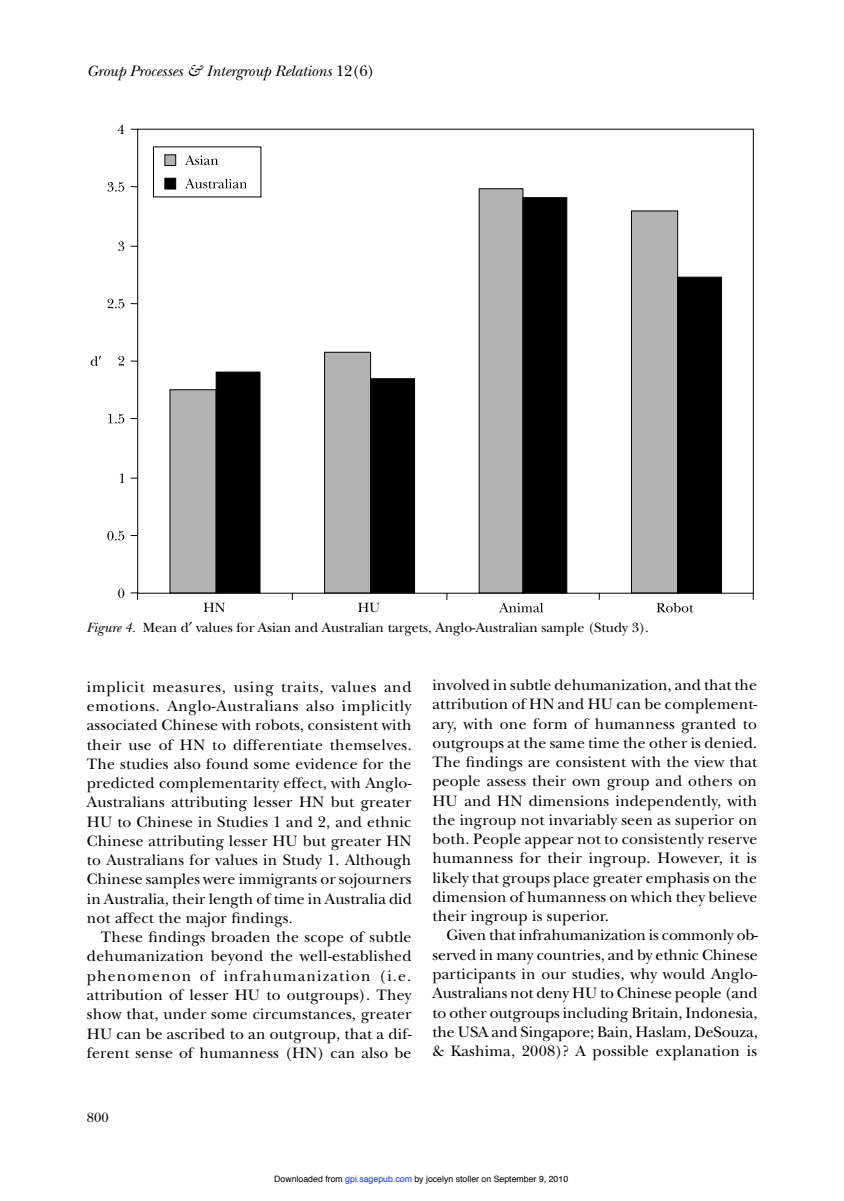
<style>
.page{position:relative;width:844px;height:1201px;background:#fff}
.page>*{position:absolute;margin:0;border:0;box-sizing:border-box;transform-origin:0 0}
.t1{font:15.75px/19.2px "New Baskerville";letter-spacing:.015em;color:#000;text-align:justify}
.t2{font:italic 15.75px "New Baskerville";color:#000}
.t3{font:14px "New Baskerville";color:#000}
.t4{font:8.75px "Helvetica";color:#000}
.s1{font-style:normal}
.s2{font-style:italic}
.s3{color:#0a31ff}
</style>
<div class="page">
<svg style="left:91px;top:356px;width:10px;height:10px"></svg>
<div style="left:169px;top:389px;width:47px;height:204px;background:#b3b3b3"></div>
<div style="left:216px;top:371px;width:44px;height:222px;background:#000"></div>
<div style="left:324px;top:352px;width:47px;height:241px;background:#b3b3b3;border:1px solid #000"></div>
<div style="left:370px;top:378px;width:45px;height:215px;background:#000"></div>
<div style="left:478px;top:188px;width:45px;height:405px;background:#b3b3b3"></div>
<div style="left:522px;top:197px;width:45px;height:396px;background:#000;border:1px solid #000"></div>
<div style="left:631px;top:210px;width:47px;height:383px;background:#b3b3b3;border:1px solid #000"></div>
<div style="left:677px;top:277px;width:44px;height:316px;background:#000"></div>
<svg style="left:130px;top:592px;width:8px;height:8px"></svg>
<svg style="left:118px;top:588px;width:6px;height:10px"></svg>
<svg style="left:107px;top:530px;width:17px;height:10px"></svg>
<svg style="left:120px;top:473px;width:4px;height:10px"></svg>
<svg style="left:108px;top:413px;width:16px;height:10px"></svg>
<svg style="left:118px;top:356px;width:6px;height:10px"></svg>
<svg style="left:107px;top:298px;width:17px;height:11px"></svg>
<svg style="left:118px;top:241px;width:6px;height:10px"></svg>
<svg style="left:107px;top:182px;width:17px;height:10px"></svg>
<svg style="left:118px;top:124px;width:6px;height:10px"></svg>
<svg style="left:203px;top:602px;width:22px;height:10px"></svg>
<svg style="left:358px;top:602px;width:21px;height:10px"></svg>
<svg style="left:499px;top:602px;width:44px;height:10px"></svg>
<svg style="left:656px;top:602px;width:37px;height:10px"></svg>
<div style="left:164px;top:154px;width:12px;height:12px;background:#b3b3b3;border:1px solid #000"></div>
<svg style="left:185px;top:155px;width:33px;height:10px"></svg>
<div style="left:164px;top:178px;width:12px;height:11px;background:#000;border:1px solid #000"></div>
<svg style="left:185px;top:179px;width:62px;height:9px"></svg>
<p class="t2" style="left:87px;top:62px;width:289px">Group Processes &amp; Intergroup Relations <span class="s1">12(6)</span></p>
<p class="t3" style="left:87px;top:619px;width:563px"><span class="s2">Figure 4.</span> Mean d values for Asian and Australian targets, Anglo-Australian sample (Study 3).</p>
<p class="t1" style="left:87px;top:677px;width:326px">implicit measures, using traits, values and emotions. Anglo-Australians also implicitly associated Chinese with robots, consistent with their use of HN to differentiate themselves.<br>The studies also found some evidence for the predicted complementarity effect, with Anglo-Australians attributing lesser HN but greater HU to Chinese in Studies 1 and 2, and ethnic Chinese attributing lesser HU but greater HN to Australians for values in Study 1. Although Chinese samples were immigrants or sojourners in Australia, their length of time in Australia did not affect the major findings.</p>
<p class="t1" style="left:87px;top:927px;width:326px;text-indent:14px">These findings broaden the scope of subtle dehumanization beyond the well-established phenomenon of infrahumanization (i.e. attribution of lesser HU to outgroups). They show that, under some circumstances, greater HU can be ascribed to an outgroup, that a dif&shy;ferent sense of humanness (HN) can also be</p>
<p class="t1" style="left:432px;top:675px;width:326px">involved in subtle dehumanization, and that the attribution of HN and HU can be complement&shy;ary, with one form of humanness granted to outgroups at the same time the other is denied.<br>The findings are consistent with the view that people assess their own group and others on HU and HN dimensions independently, with the ingroup not invariably seen as superior on both. People appear not to consistently reserve humanness for their ingroup. However, it is likely that groups place greater emphasis on the dimension of humanness on which they believe their ingroup is superior.</p>
<p class="t1" style="left:432px;top:925px;width:327px;text-indent:14px">Given that infrahumanization is commonly ob&shy;served in many countries, and by ethnic Chinese participants in our studies, why would Anglo-Australians not deny HU to Chinese people (and to other outgroups including Britain, Indonesia, the USA and Singapore; Bain, Haslam, DeSouza, &amp; Kashima, 2008)? A possible explanation is</p>
<p class="t3" style="left:87px;top:1108px;width:23px">800</p>
<p class="t4" style="left:274px;top:1174px;width:295px">Downloaded from <span class="s3">gpi.sagepub.com</span> by jocelyn stoller on September 9, 2010</p>
</div>
